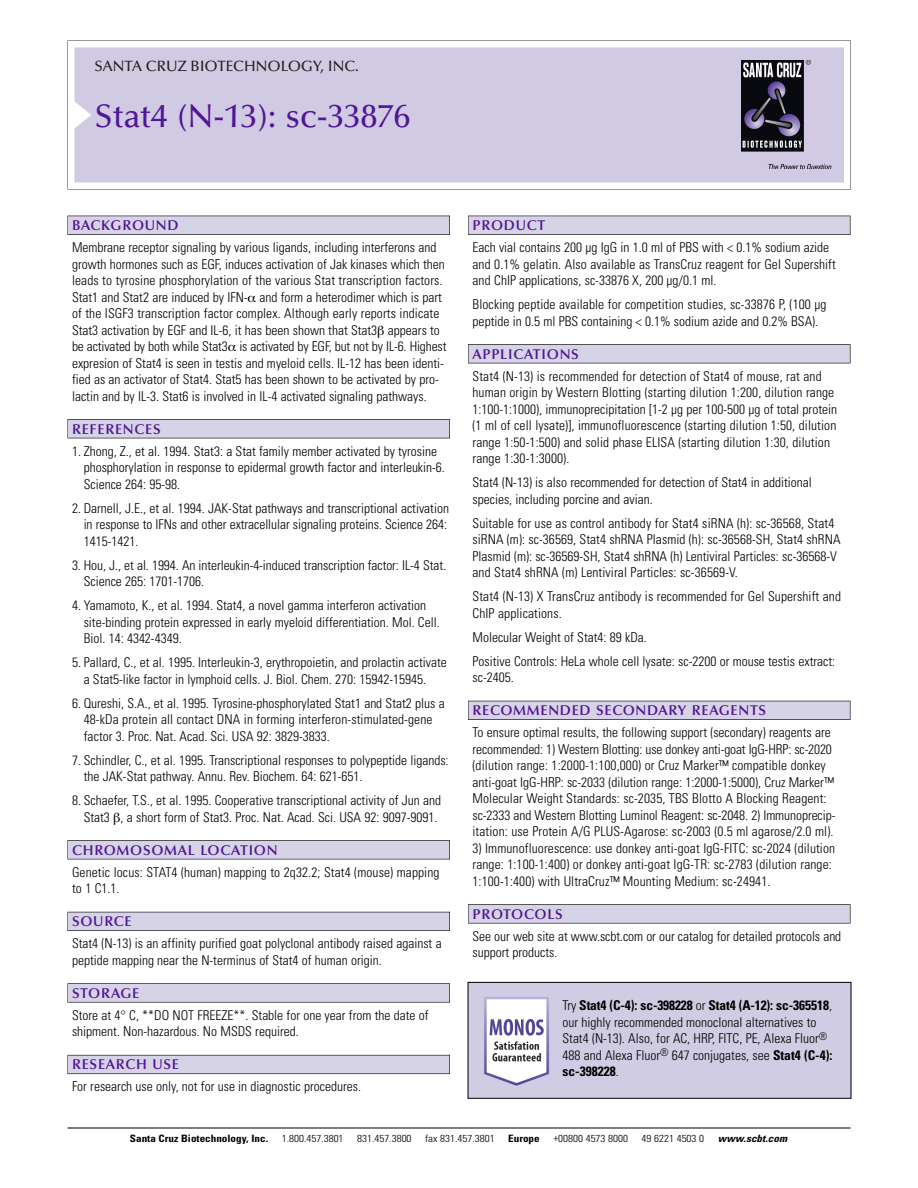
<style>
.page{position:relative;width:918px;height:1188px;background:#fff}
.page>*{position:absolute;margin:0;border:0;box-sizing:border-box;transform-origin:0 0}
.t1{font:500 33px "Optima";color:#511695}
.t2{font:500 15px "Optima";color:#231f20}
.t3{font:600 14.25px "Optima";letter-spacing:.05em;color:#511695}
.t4{font:300 condensed 13.5px/16.5px "Univers";color:#000}
.t5{font:300 condensed 10.2px "Univers";color:#000;scale:1.1 1}
.t6{font:700 condensed 10.2px "Univers";color:#000;scale:1.1 1}
.t7{font:italic 700 condensed 10.2px "Univers";letter-spacing:.005em;color:#000;scale:1.1 1}
.s1{font-weight:700}
</style>
<div class="page">
<svg style="left:68px;top:40px;width:783px;height:149px"></svg>
<div style="left:74px;top:47px;width:770px;height:135px;background:#d1cae3"></div>
<img style="left:741px;top:60px;width:90px;height:108px">
<div style="left:68px;top:216px;width:382px;height:19px;background:#525155"></div>
<div style="left:68px;top:216px;width:381px;height:18px;background:#d7d3e7"></div>
<div style="left:68px;top:419px;width:382px;height:19px;background:#525155"></div>
<div style="left:68px;top:420px;width:381px;height:18px;background:#d7d3e7"></div>
<div style="left:68px;top:840px;width:382px;height:19px;background:#545357"></div>
<div style="left:68px;top:841px;width:381px;height:18px;background:#d7d3e7"></div>
<div style="left:68px;top:912px;width:382px;height:19px;background:#54535a"></div>
<div style="left:68px;top:912px;width:381px;height:18px;background:#d7d3e7"></div>
<svg style="left:68px;top:983px;width:382px;height:20px"></svg>
<div style="left:68px;top:984px;width:381px;height:18px;background:#d7d3e7"></div>
<div style="left:68px;top:1055px;width:382px;height:19px;background:#66646e"></div>
<div style="left:68px;top:1055px;width:381px;height:18px;background:#d7d3e7"></div>
<div style="left:468px;top:216px;width:382px;height:19px;background:#525155"></div>
<div style="left:468px;top:216px;width:382px;height:18px;background:#d7d3e7"></div>
<div style="left:468px;top:344px;width:382px;height:19px;background:#525155"></div>
<div style="left:468px;top:345px;width:382px;height:18px;background:#d7d3e7"></div>
<div style="left:468px;top:701px;width:382px;height:19px;background:#525158"></div>
<div style="left:468px;top:701px;width:382px;height:18px;background:#d7d3e7"></div>
<div style="left:468px;top:904px;width:382px;height:19px;background:#575759"></div>
<div style="left:468px;top:905px;width:382px;height:18px;background:#d7d3e7"></div>
<hr style="left:68px;top:1128px;width:782px;height:1px;background:#000">
<img style="left:470px;top:984px;width:379px;height:113px">
<div style="left:468px;top:982px;width:383px;height:117px;border:1px solid #000"></div>
<p class="t2" style="left:94px;top:61px;width:266px">SANTA CRUZ BIOTECHNOLOGY, INC.</p>
<h1 class="t1" style="left:94px;top:103px;width:317px">Stat4 (N-13): sc-33876</h1>
<p class="t3" style="left:72px;top:219px;width:108px">BACKGROUND</p>
<p class="t4" style="left:72px;top:240px;width:376px">Membrane receptor signaling by various ligands, including interferons and growth hormones such as EGF, induces activation of Jak kinases which then leads to tyrosine phosphorylation of the various Stat transcription factors.<br>Stat1 and Stat2 are induced by IFN- and form a heterodimer which is part of the ISGF3 transcription factor complex. Although early reports indicate Stat3 activation by EGF and IL-6, it has been shown that Stat3 appears to be activated by both while Stat3 is activated by EGF, but not by IL-6. Highest expresion of Stat4 is seen in testis and myeloid cells. IL-12 has been identi&shy;fied as an activator of Stat4. Stat5 has been shown to be activated by pro&shy;lactin and by IL-3. Stat6 is involved in IL-4 activated signaling pathways.</p>
<p class="t3" style="left:72px;top:423px;width:90px">REFERENCES</p>
<p class="t4" style="left:84px;top:444px;width:363px;text-indent:-12px">1. Zhong, Z., et al. 1994. Stat3: a Stat family member activated by tyrosine phosphorylation in response to epidermal growth factor and interleukin-6.<br>Science 264: 95-98.</p>
<p class="t4" style="left:84px;top:501px;width:367px;text-indent:-12px">2. Darnell, J.E., et al. 1994. JAK-Stat pathways and transcriptional activation in response to IFNs and other extracellular signaling proteins. Science 264:<br>1415-1421.</p>
<p class="t4" style="left:84px;top:558px;width:364px;text-indent:-12px">3. Hou, J., et al. 1994. An interleukin-4-induced transcription factor: IL-4 Stat.<br>Science 265: 1701-1706.</p>
<p class="t4" style="left:84px;top:598px;width:358px;text-indent:-12px">4. Yamamoto, K., et al. 1994. Stat4, a novel gamma interferon activation site-binding protein expressed in early myeloid differentiation. Mol. Cell.<br>Biol. 14: 4342-4349.</p>
<p class="t4" style="left:84px;top:655px;width:365px;text-indent:-12px">5. Pallard, C., et al. 1995. Interleukin-3, erythropoietin, and prolactin activate a Stat5-like factor in lymphoid cells. J. Biol. Chem. 270: 15942-15945.</p>
<p class="t4" style="left:84px;top:696px;width:362px;text-indent:-12px">6. Qureshi, S.A., et al. 1995. Tyrosine-phosphorylated Stat1 and Stat2 plus a<br>48-kDa protein all contact DNA in forming interferon-stimulated-gene factor 3. Proc. Nat. Acad. Sci. USA 92: 3829-3833.</p>
<p class="t4" style="left:84px;top:753px;width:366px;text-indent:-12px">7. Schindler, C., et al. 1995. Transcriptional responses to polypeptide ligands: the JAK-Stat pathway. Annu. Rev. Biochem. 64: 621-651.</p>
<p class="t4" style="left:72px;top:793px;width:371px;text-align:center">8. Schaefer, T.S., et al. 1995. Cooperative transcriptional activity of Jun and<br>Stat3 , a short form of Stat3. Proc. Nat. Acad. Sci. USA 92: 9097-9091.</p>
<p class="t3" style="left:72px;top:844px;width:207px">CHROMOSOMAL LOCATION</p>
<p class="t4" style="left:72px;top:865px;width:369px">Genetic locus: STAT4 (human) mapping to 2q32.2; Stat4 (mouse) mapping to 1 C1.1.</p>
<p class="t3" style="left:72px;top:916px;width:61px">SOURCE</p>
<p class="t4" style="left:72px;top:936px;width:371px">Stat4 (N-13) is an affinity purified goat polyclonal antibody raised against a peptide mapping near the N-terminus of Stat4 of human origin.</p>
<p class="t3" style="left:72px;top:987px;width:69px">STORAGE</p>
<p class="t4" style="left:72px;top:1008px;width:358px">Store at 4° C, **DO NOT FREEZE**. Stable for one year from the date of shipment. Non-hazardous. No MSDS required.</p>
<p class="t3" style="left:72px;top:1059px;width:109px">RESEARCH USE</p>
<p class="t4" style="left:72px;top:1079px;width:290px">For research use only, not for use in diagnostic procedures.</p>
<p class="t3" style="left:473px;top:219px;width:74px">PRODUCT</p>
<p class="t4" style="left:473px;top:240px;width:365px">Each vial contains 200 µg IgG in 1.0 ml of PBS with &lt; 0.1% sodium azide and 0.1% gelatin. Also available as TransCruz reagent for Gel Supershift and ChIP applications, sc-33876 X, 200 µg/0.1 ml.</p>
<p class="t4" style="left:473px;top:297px;width:356px">Blocking peptide available for competition studies, sc-33876 P, (100 µg peptide in 0.5 ml PBS containing &lt; 0.1% sodium azide and 0.2% BSA).</p>
<p class="t3" style="left:473px;top:348px;width:108px">APPLICATIONS</p>
<p class="t4" style="left:473px;top:369px;width:366px">Stat4 (N-13) is recommended for detection of Stat4 of mouse, rat and human origin by Western Blotting (starting dilution 1:200, dilution range 1:100-1:1000), immunoprecipitation [1-2 µg per 100-500 µg of total protein (1 ml of cell lysate)], immunofluorescence (starting dilution 1:50, dilution range 1:50-1:500) and solid phase ELISA (starting dilution 1:30, dilution range 1:30-1:3000).</p>
<p class="t4" style="left:473px;top:475px;width:341px">Stat4 (N-13) is also recommended for detection of Stat4 in additional species, including porcine and avian.</p>
<p class="t4" style="left:473px;top:516px;width:370px">Suitable for use as control antibody for Stat4 siRNA (h): sc-36568, Stat4 siRNA (m): sc-36569, Stat4 shRNA Plasmid (h): sc-36568-SH, Stat4 shRNA Plasmid (m): sc-36569-SH, Stat4 shRNA (h) Lentiviral Particles: sc-36568-V and Stat4 shRNA (m) Lentiviral Particles: sc-36569-V.</p>
<p class="t4" style="left:473px;top:589px;width:370px">Stat4 (N-13) X TransCruz antibody is recommended for Gel Supershift and<br>ChIP applications.</p>
<p class="t4" style="left:473px;top:626px;width:364px;line-height:24px">Molecular Weight of Stat4: 89 kDa.<br>Positive Controls: HeLa whole cell lysate: sc-2200 or mouse testis extract:</p>
<p class="t4" style="left:473px;top:670px;width:43px">sc-2405.</p>
<p class="t3" style="left:473px;top:705px;width:295px">RECOMMENDED SECONDARY REAGENTS</p>
<p class="t4" style="left:473px;top:725px;width:364px">To ensure optimal results, the following support (secondary) reagents are recommended: 1) Western Blotting: use donkey anti-goat IgG-HRP: sc-2020 (dilution range: 1:2000-1:100,000) or Cruz Marker™ compatible donkey anti-goat IgG-HRP: sc-2033 (dilution range: 1:2000-1:5000), Cruz Marker™ Molecular Weight Standards: sc-2035, TBS Blotto A Blocking Reagent: sc-2333 and Western Blotting Luminol Reagent: sc-2048. 2) Immunoprecip&shy;itation: use Protein A/G PLUS-Agarose: sc-2003 (0.5 ml agarose/2.0 ml).</p>
<p class="t4" style="left:473px;top:841px;width:364px">3) Immunofluorescence: use donkey anti-goat IgG-FITC: sc-2024 (dilution range: 1:100-1:400) or donkey anti-goat IgG-TR: sc-2783 (dilution range:<br>1:100-1:400) with UltraCruz™ Mounting Medium: sc-24941.</p>
<p class="t3" style="left:473px;top:908px;width:92px">PROTOCOLS</p>
<p class="t4" style="left:473px;top:929px;width:370px">See our web site at www.scbt.com or our catalog for detailed protocols and support products.</p>
<p class="t4" style="left:563px;top:998px;width:272px">Try <span class="s1">Stat4 (C-4): sc-398228</span> or <span class="s1">Stat4 (A-12): sc-365518</span>, our highly recommended monoclonal alternatives to Stat4 (N-13). Also, for AC, HRP, FITC, PE, Alexa Fluor<sup>® </sup>488 and Alexa Fluor<sup>®</sup> 647 conjugates, see <span class="s1">Stat4 (C-4): sc-398228</span>.</p>
<p class="t6" style="left:130px;top:1135px;width:127px">Santa Cruz Biotechnology, Inc.</p>
<p class="t5" style="left:282px;top:1135px;width:58px">1.800.457.3801</p>
<p class="t5" style="left:357px;top:1135px;width:51px">831.457.3800</p>
<p class="t5" style="left:425px;top:1135px;width:65px">fax 831.457.3801</p>
<p class="t6" style="left:508px;top:1135px;width:30px">Europe</p>
<p class="t5" style="left:553px;top:1135px;width:69px">+00800 4573 8000</p>
<p class="t5" style="left:642px;top:1135px;width:58px">49 6221 4503 0</p>
<p class="t7" style="left:718px;top:1135px;width:64px">www.scbt.com</p>
</div>
